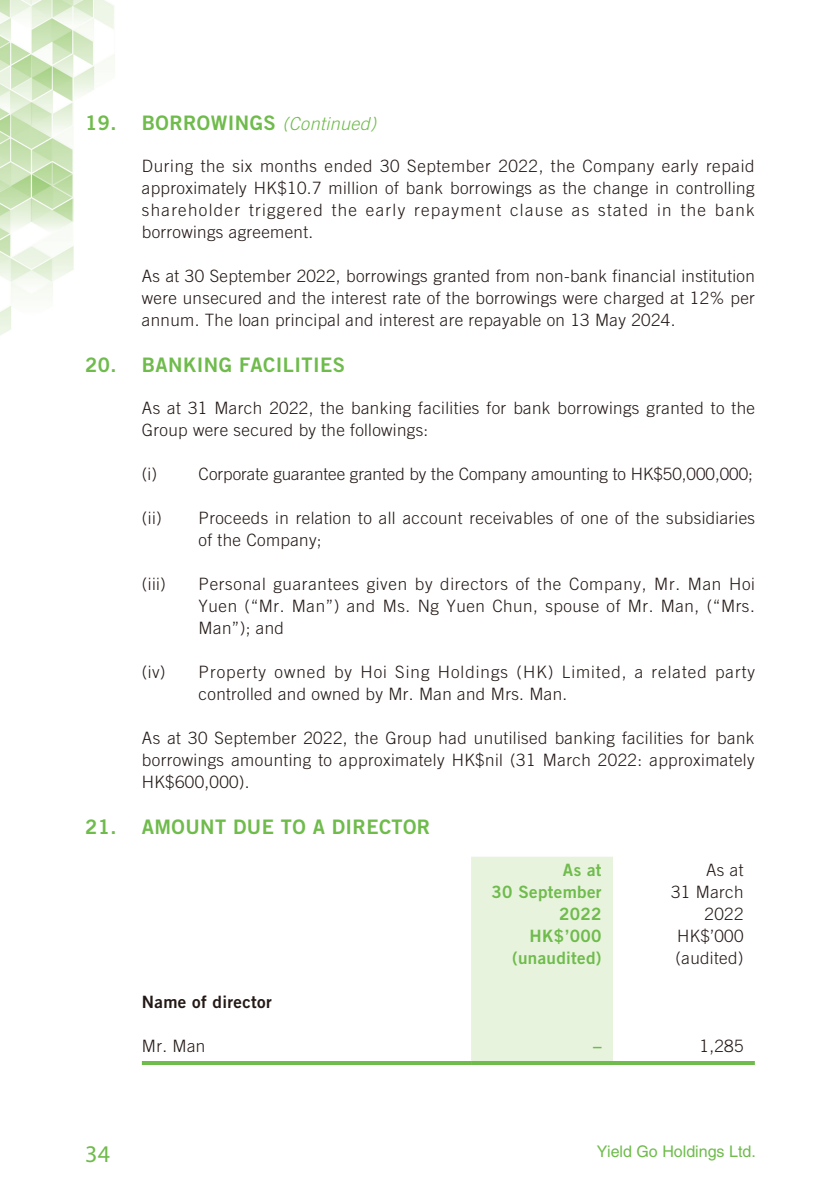
<style>
.page{position:relative;width:840px;height:1191px;background:#fff}
.page>*{position:absolute;margin:0;border:0;box-sizing:border-box;transform-origin:0 0}
.t1{font:24px "Myriad Pro";color:#6fbb4c}
.t2{font:20px "Trade Gothic LT Std Bd 2";letter-spacing:.02em;color:#6fbb4c}
.t3{font:300 17px/22px "Trade Gothic LT Std";letter-spacing:.02em;color:#231916;text-align:justify}
.t4{font:300 17px/22px "Trade Gothic LT Std";letter-spacing:.06em;color:#231916}
.t5{font:300 17px "Trade Gothic LT Std";color:#231916}
.t6{font:17px/22px "Trade Gothic LT Std Bd 2";letter-spacing:.02em;color:#6fbb4c;text-align:right}
.t7{font:17px "Trade Gothic LT Std Bd 2";letter-spacing:.02em;color:#231916}
.t8{font:16px "Helvetica LT Std";color:#6fbb4c}
.s1{font-family:"Trade Gothic LT Std";font-weight:300;font-style:italic;font-size:18px}
</style>
<div class="page">
<img style="left:0;top:0;width:755px;height:1065px">
<div style="left:471px;top:856px;width:141px;height:205px;background:#e8f3de"></div>
<hr style="left:142px;top:1061px;width:329px;height:4px;background:#6fbb4c">
<hr style="left:471px;top:1061px;width:141px;height:4px;background:#6fbb4c">
<hr style="left:612px;top:1061px;width:142px;height:4px;background:#6fbb4c">
<p class="t2" style="left:85px;top:110px;width:292px">19. BORROWINGS <span class="s1">(Continued)</span></p>
<p class="t3" style="left:142px;top:154px;width:614px">During the six months ended 30 September 2022, the Company early repaid approximately HK$10.7 million of bank borrowings as the change in controlling shareholder triggered the early repayment clause as stated in the bank borrowings agreement.</p>
<p class="t3" style="left:142px;top:264px;width:614px">As at 30 September 2022, borrowings granted from non-bank financial institution were unsecured and the interest rate of the borrowings were charged at 12% per annum. The loan principal and interest are repayable on 13 May 2024.</p>
<p class="t2" style="left:85px;top:352px;width:261px">20. BANKING FACILITIES</p>
<p class="t3" style="left:142px;top:396px;width:614px">As at 31 March 2022, the banking facilities for bank borrowings granted to the<br>Group were secured by the followings:</p>
<p class="t3" style="left:142px;top:462px;width:17px">(i)</p>
<p class="t5" style="left:198px;top:463px;width:555px">Corporate guarantee granted by the Company amounting to HK$50,000,000;</p>
<p class="t3" style="left:198px;top:506px;width:557px;text-indent:-57px">(ii) Proceeds in relation to all account receivables of one of the subsidiaries of the Company;</p>
<p class="t3" style="left:142px;top:572px;width:26px">(iii)</p>
<p class="t3" style="left:198px;top:572px;width:557px">Personal guarantees given by directors of the Company, Mr. Man Hoi Yuen (“Mr. Man”) and Ms. Ng Yuen Chun, spouse of Mr. Man, (“Mrs.<br>Man”); and</p>
<p class="t4" style="left:198px;top:660px;width:557px;text-indent:-57px">(iv) Property owned by Hoi Sing Holdings (HK) Limited, a related party controlled and owned by Mr. Man and Mrs. Man.</p>
<p class="t3" style="left:142px;top:726px;width:614px">As at 30 September 2022, the Group had unutilised banking facilities for bank borrowings amounting to approximately HK$nil (31 March 2022: approximately HK$600,000).</p>
<p class="t2" style="left:85px;top:814px;width:346px">21. AMOUNT DUE TO A DIRECTOR</p>
<p class="t6" style="left:491px;top:858px;width:111px">As at<br>30 September<br>2022</p>
<p class="t3" style="left:670px;top:858px;width:74px;text-align:right">As at<br>31 March<br>2022</p>
<p class="t6" style="left:529px;top:924px;width:73px">HK$’000</p>
<p class="t3" style="left:676px;top:924px;width:68px">HK$’000</p>
<p class="t6" style="left:512px;top:946px;width:91px">(unaudited)</p>
<p class="t3" style="left:675px;top:946px;width:69px">(audited)</p>
<p class="t7" style="left:142px;top:991px;width:131px">Name of director</p>
<p class="t3" style="left:142px;top:1034px;width:65px">Mr. Man</p>
<p class="t6" style="left:592px;top:1034px;width:10px">–</p>
<p class="t3" style="left:699px;top:1034px;width:45px">1,285</p>
<h1 class="t1" style="left:85px;top:1139px;width:27px">34</h1>
<p class="t8" style="left:596px;top:1142px;width:160px">Yield Go Holdings Ltd.</p>
</div>
